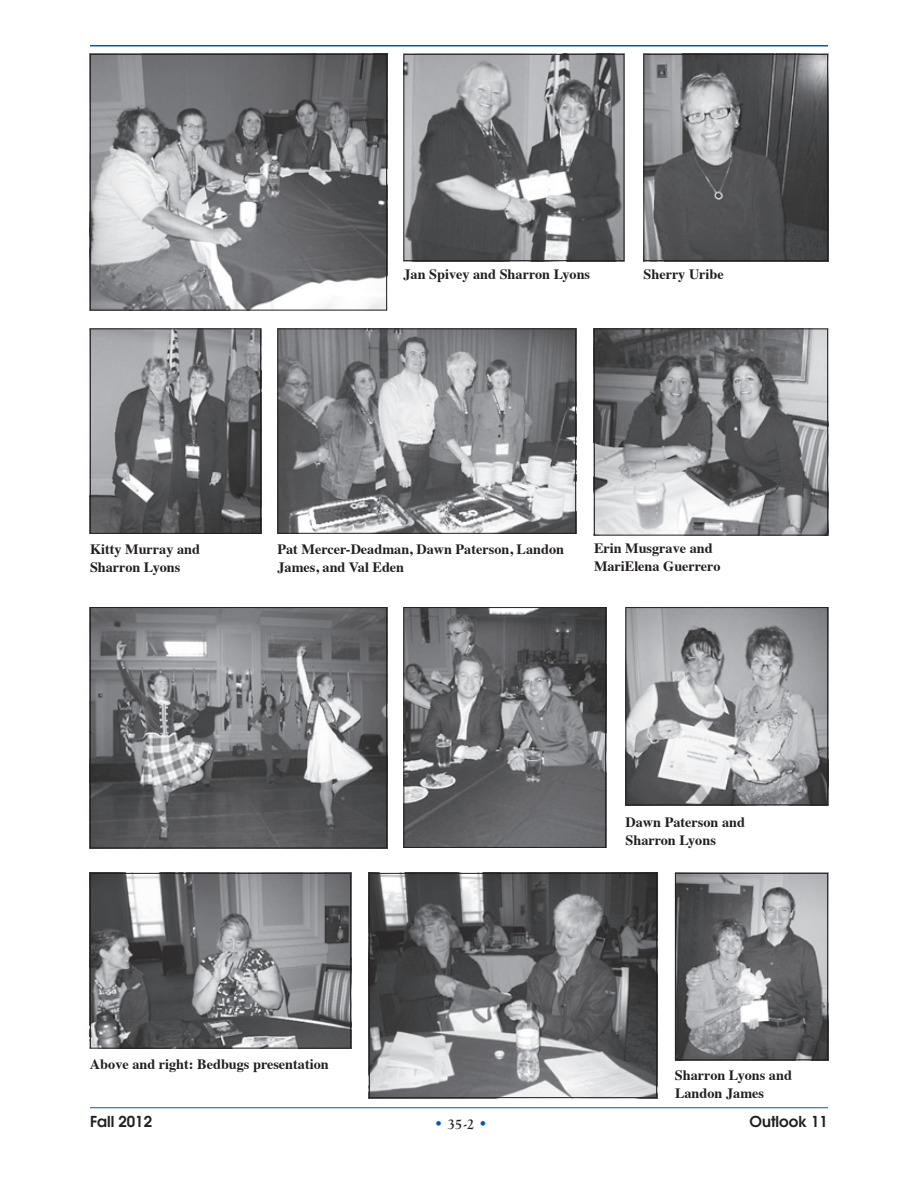
<style>
.page{position:relative;width:918px;height:1188px;background:#fff}
.page>*{position:absolute;margin:0;border:0;box-sizing:border-box;transform-origin:0 0}
.t1{font:600 15px "ITC Avant Garde Pro";color:#231f20}
.t2{font:700 15px "Goudy Old Style T";color:#231f20}
.t3{font:700 14.25px/18px "Times";color:#231f20}
.s1{font-family:"Avant Garde";font-weight:400;color:#015dab}
</style>
<div class="page">
<hr style="left:90px;top:45px;width:738px;height:1px;background:#015dab">
<hr style="left:90px;top:1107px;width:738px;height:1px;background:#015dab">
<img style="left:405px;top:609px;width:199px;height:237px">
<div style="left:403px;top:607px;width:203px;height:241px;border:1px solid #231f20"></div>
<img style="left:627px;top:609px;width:199px;height:194px">
<div style="left:625px;top:607px;width:203px;height:198px;border:1px solid #231f20"></div>
<img style="left:645px;top:56px;width:181px;height:203px">
<div style="left:643px;top:54px;width:185px;height:207px;border:1px solid #231f20"></div>
<img style="left:90px;top:328px;width:171px;height:204px">
<div style="left:90px;top:329px;width:171px;height:205px;border:1px solid #231f20"></div>
<img style="left:92px;top:609px;width:293px;height:237px">
<div style="left:90px;top:607px;width:297px;height:241px;border:1px solid #231f20"></div>
<img style="left:371px;top:875px;width:284px;height:221px">
<div style="left:369px;top:873px;width:288px;height:225px;border:1px solid #231f20"></div>
<img style="left:90px;top:875px;width:261px;height:174px">
<div style="left:90px;top:873px;width:261px;height:175px;border:1px solid #231f20"></div>
<img style="left:277px;top:328px;width:299px;height:204px">
<div style="left:277px;top:329px;width:299px;height:205px;border:1px solid #231f20"></div>
<img style="left:677px;top:875px;width:149px;height:183px">
<div style="left:675px;top:873px;width:153px;height:187px;border:1px solid #231f20"></div>
<img style="left:405px;top:56px;width:217px;height:203px">
<div style="left:403px;top:54px;width:221px;height:207px;border:1px solid #231f20"></div>
<img style="left:594px;top:330px;width:234px;height:206px">
<div style="left:594px;top:328px;width:234px;height:207px;border:1px solid #231f20"></div>
<img style="left:90px;top:56px;width:297px;height:255px">
<div style="left:90px;top:54px;width:297px;height:256px;border:1px solid #231f20"></div>
<p class="t3" style="left:403px;top:264px;width:188px">Jan Spivey and Sharron Lyons</p>
<p class="t3" style="left:644px;top:264px;width:82px">Sherry Uribe</p>
<p class="t3" style="left:90px;top:538px;width:112px">Kitty Murray and<br>Sharron Lyons</p>
<p class="t3" style="left:277px;top:538px;width:288px">Pat Mercer-Deadman, Dawn Paterson, Landon<br>James, and Val Eden</p>
<p class="t3" style="left:594px;top:538px;width:128px">Erin Musgrave and<br>MariElena Guerrero</p>
<p class="t3" style="left:90px;top:1053px;width:240px">Above and right: Bedbugs presentation</p>
<p class="t3" style="left:626px;top:812px;width:121px">Dawn Paterson and<br>Sharron Lyons</p>
<p class="t3" style="left:675px;top:1065px;width:118px">Sharron Lyons and<br>Landon James</p>
<p class="t1" style="left:90px;top:1112px;width:64px">Fall 2012</p>
<p class="t2" style="left:434px;top:1116px;width:55px"><span class="s1">•</span> 35-2 <span class="s1">•</span></p>
<p class="t1" style="left:749px;top:1112px;width:80px">Outlook 11</p>
</div>
